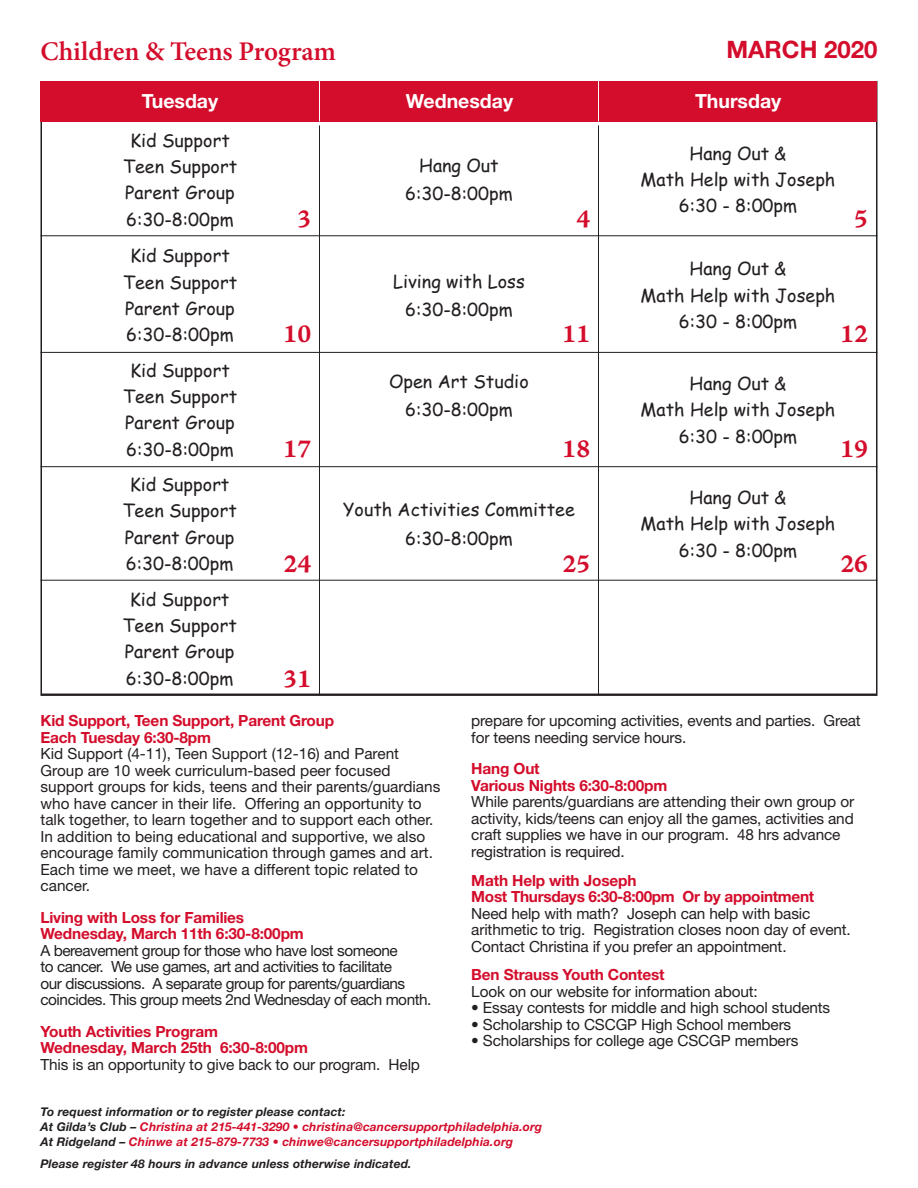
<style>
.page{position:relative;width:918px;height:1188px;background:#fff}
.page>*{position:absolute;margin:0;border:0;box-sizing:border-box;transform-origin:0 0}
.t1{font:600 27px "Minion Pro";letter-spacing:-.005em;color:#d30d2b}
.t2{font:25.5px "Adobe Jenson Pro Bold Capt";color:#d30d2b}
.t3{font:700 24px "Helvetica Neue LT Std";color:#d30d2b}
.t4{font:700 19.5px "Helvetica Neue LT Std";color:#fff}
.t5{font:18px/26.2px "Comic Sans MS";color:#231f20;text-align:center}
.t6{font:15.3px/16.5px "Helvetica Neue LT Std";letter-spacing:-.01em;color:#231f20}
.t7{font:700 15.3px/16.5px "Helvetica Neue LT Std";letter-spacing:-.01em;color:#d30d2b}
.t8{font:15.3px/16.5px "Helvetica Neue LT Std";letter-spacing:-.03em;color:#231f20}
.t9{font:italic 700 12px/15px "Helvetica Neue LT Std";letter-spacing:.01em;color:#d30d2b}
.t10{font:italic 700 12px "Helvetica Neue LT Std";letter-spacing:.01em;color:#231f20}
.s1{color:#231f20}
</style>
<div class="page">
<div style="left:40px;top:81px;width:838px;height:41px;background:#d30d2b"></div>
<hr style="left:319px;top:125px;width:1px;height:569px;background:#231f20">
<hr style="left:598px;top:125px;width:1px;height:569px;background:#231f20">
<hr style="left:319px;top:81px;width:1px;height:41px;background:#fff">
<hr style="left:598px;top:81px;width:1px;height:41px;background:#fff">
<hr style="left:40px;top:235px;width:838px;height:1px;background:#231f20">
<hr style="left:40px;top:466px;width:838px;height:1px;background:#231f20">
<hr style="left:40px;top:580px;width:838px;height:1px;background:#231f20">
<hr style="left:40px;top:352px;width:838px;height:1px;background:#231f20">
<hr style="left:40px;top:695px;width:838px;height:1px;background:#231f20">
<h3 class="t3" style="left:726px;top:34px;width:153px">MARCH 2020</h3>
<h1 class="t1" style="left:40px;top:33px;width:297px">Children &amp; Teens Program</h1>
<p class="t4" style="left:142px;top:89px;width:78px">Tuesday</p>
<p class="t4" style="left:406px;top:89px;width:109px">Wednesday</p>
<p class="t4" style="left:695px;top:89px;width:88px">Thursday</p>
<p class="t5" style="left:123px;top:127px;width:116px">Kid Support<br>Teen Support<br>Parent Group<br>6:30-8:00pm</p>
<p class="t5" style="left:123px;top:242px;width:116px">Kid Support<br>Teen Support<br>Parent Group<br>6:30-8:00pm</p>
<p class="t5" style="left:123px;top:357px;width:116px">Kid Support<br>Teen Support<br>Parent Group<br>6:30-8:00pm</p>
<p class="t5" style="left:122px;top:471px;width:116px">Kid Support<br>Teen Support<br>Parent Group<br>6:30-8:00pm</p>
<p class="t5" style="left:405px;top:151px;width:109px;line-height:28.3px">Hang Out<br>6:30-8:00pm</p>
<h2 class="t2" style="left:298px;top:203px;width:15px">3</h2>
<h2 class="t2" style="left:577px;top:203px;width:15px">4</h2>
<p class="t5" style="left:641px;top:140px;width:196px">Hang Out &amp;<br>Math Help with Joseph<br>6:30 - 8:00pm</p>
<h2 class="t2" style="left:854px;top:203px;width:15px">5</h2>
<p class="t5" style="left:393px;top:266px;width:133px;line-height:28.3px">Living with Loss<br>6:30-8:00pm</p>
<p class="t5" style="left:641px;top:255px;width:196px">Hang Out &amp;<br>Math Help with Joseph<br>6:30 - 8:00pm</p>
<h2 class="t2" style="left:284px;top:319px;width:29px">10</h2>
<h2 class="t2" style="left:563px;top:319px;width:29px">11</h2>
<h2 class="t2" style="left:840px;top:319px;width:29px">12</h2>
<p class="t5" style="left:389px;top:367px;width:141px;line-height:28.3px">Open Art Studio<br>6:30-8:00pm</p>
<p class="t5" style="left:641px;top:370px;width:196px">Hang Out &amp;<br>Math Help with Joseph<br>6:30 - 8:00pm</p>
<h2 class="t2" style="left:284px;top:434px;width:29px">17</h2>
<h2 class="t2" style="left:563px;top:434px;width:29px">18</h2>
<h2 class="t2" style="left:840px;top:434px;width:29px">19</h2>
<p class="t5" style="left:343px;top:495px;width:233px;line-height:28.3px">Youth Activities Committee<br>6:30-8:00pm</p>
<h2 class="t2" style="left:284px;top:549px;width:29px">24</h2>
<h2 class="t2" style="left:563px;top:549px;width:29px">25</h2>
<p class="t5" style="left:641px;top:484px;width:196px">Hang Out &amp;<br>Math Help with Joseph<br>6:30 - 8:00pm</p>
<h2 class="t2" style="left:840px;top:549px;width:29px">26</h2>
<p class="t5" style="left:122px;top:586px;width:116px">Kid Support<br>Teen Support<br>Parent Group<br>6:30-8:00pm</p>
<h2 class="t2" style="left:284px;top:664px;width:29px">31</h2>
<p class="t7" style="left:41px;top:712px;width:295px">Kid Support, Teen Support, Parent Group<br>Each Tuesday 6:30-8pm</p>
<p class="t6" style="left:41px;top:746px;width:401px">Kid Support (4-11), Teen Support (12-16) and Parent Group are 10 week curriculum-based peer focused support groups for kids, teens and their parents/guardians who have cancer in their life. Offering an opportunity to talk together, to learn together and to support each other.<br>In addition to being educational and supportive, we also encourage family communication through games and art.<br>Each time we meet, we have a different topic related to cancer.</p>
<p class="t7" style="left:41px;top:909px;width:265px">Living with Loss for Families<br>Wednesday, March 11th 6:30-8:00pm</p>
<p class="t8" style="left:41px;top:942px;width:393px">A bereavement group for those who have lost someone<br>to cancer. We use games, art and activities to facilitate<br>our discussions. A separate group for parents/guardians coincides. This group meets 2nd Wednesday of each month.</p>
<p class="t7" style="left:41px;top:1023px;width:269px">Youth Activities Program<br>Wednesday, March 25th 6:30-8:00pm</p>
<p class="t6" style="left:41px;top:1056px;width:381px">This is an opportunity to give back to our program. Help</p>
<p class="t6" style="left:471px;top:713px;width:391px">prepare for upcoming activities, events and parties. Great for teens needing service hours.</p>
<p class="t7" style="left:471px;top:760px;width:198px">Hang Out<br>Various Nights 6:30-8:00pm</p>
<p class="t6" style="left:471px;top:793px;width:384px">While parents/guardians are attending their own group or activity, kids/teens can enjoy all the games, activities and craft supplies we have in our program. 48 hrs advance registration is required.</p>
<p class="t7" style="left:471px;top:872px;width:344px">Math Help with Joseph<br>Most Thursdays 6:30-8:00pm Or by appointment</p>
<p class="t6" style="left:471px;top:905px;width:381px">Need help with math? Joseph can help with basic arithmetic to trig. Registration closes noon day of event.<br>Contact Christina if you prefer an appointment.</p>
<p class="t7" style="left:471px;top:966px;width:195px">Ben Strauss Youth Contest</p>
<p class="t6" style="left:471px;top:983px;width:288px">Look on our website for information about:</p>
<p class="t6" style="left:471px;top:1000px;width:360px">• Essay contests for middle and high school students</p>
<p class="t6" style="left:471px;top:1016px;width:322px">• Scholarship to CSCGP High School members</p>
<p class="t6" style="left:471px;top:1033px;width:329px">• Scholarships for college age CSCGP members</p>
<p class="t9" style="left:40px;top:1104px;width:503px"><span class="s1">To request information or to register please contact:<br>At Gilda’s Club –</span> Christina at 215-441-3290 • christina@cancersupportphiladelphia.org<br><span class="s1">At Ridgeland –</span> Chinwe at 215-879-7733 • chinwe@cancersupportphiladelphia.org</p>
<p class="t10" style="left:40px;top:1156px;width:373px">Please register 48 hours in advance unless otherwise indicated.</p>
</div>
